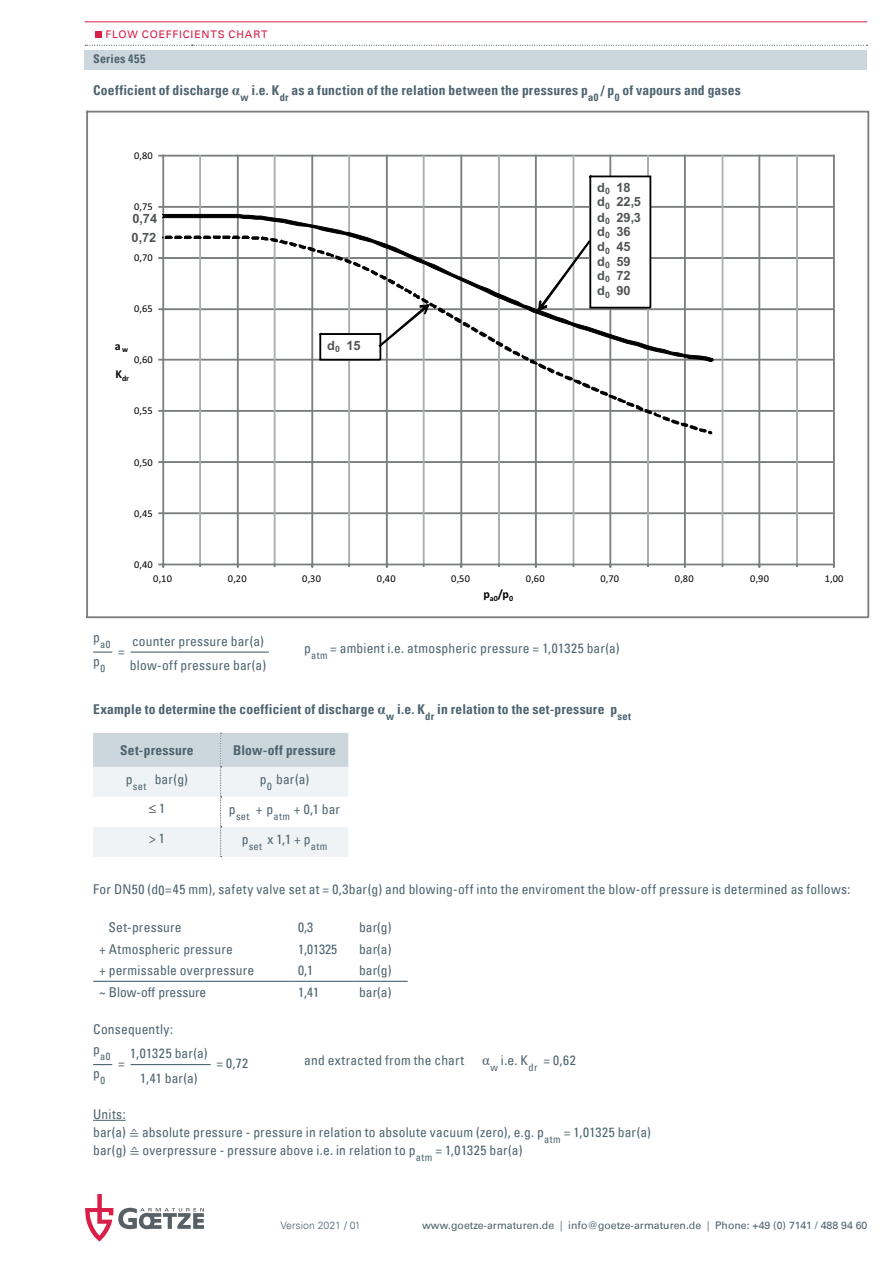
<style>
.page{position:relative;width:893px;height:1263px;background:#fff}
.page>*{position:absolute;margin:0;border:0;box-sizing:border-box;transform-origin:0 0}
.t1{font:condensed 13.5px/24.2px "Univers";letter-spacing:.015em;color:#4d636e}
.t2{font:700 condensed 13.5px "Univers";letter-spacing:.015em;color:#4d636e}
.t3{font:700 12.75px/14.7px "Arial";letter-spacing:.005em;color:#515455}
.t4{font:700 condensed 12px "Univers";letter-spacing:.02em;color:#4d636e}
.t5{font:700 12px "Calibri";color:#000001}
.t6{font:10.5px "Univers";color:#4d636e}
.t7{font:10.5px "Univers";letter-spacing:.08em;color:#d91e47}
.t8{font:300 10.5px "Univers";color:#4d636e}
.t9{font:condensed 10.5px "Univers";color:#4d636e}
.t10{font:10.35px "Calibri";letter-spacing:.03em;color:#000001}
.t11{font:700 7.95px "Calibri";color:#000001}
.s1{font-family:"Times New Roman";font-stretch:normal;font-size:15px}
.s2{color:#231f20}
.s3{font-family:"Cambria Math";font-stretch:normal}
.s4{font-weight:300}
</style>
<div class="page">
<svg style="left:85px;top:1194px;width:119px;height:47px"></svg>
<svg style="left:86px;top:110px;width:783px;height:508px"></svg>
<svg style="left:538px;top:175px;width:114px;height:136px"></svg>
<svg style="left:319px;top:304px;width:111px;height:57px"></svg>
<svg style="left:93px;top:651px;width:19px;height:2px"></svg>
<hr style="left:131px;top:651px;width:138px;height:2px;background:#4d636e">
<svg style="left:93px;top:733px;width:255px;height:124px"></svg>
<hr style="left:93px;top:1120px;width:33px;height:1px;background:#4d636e">
<hr style="left:85px;top:21px;width:782px;height:1px;background:#d91e47">
<div style="left:95px;top:32px;width:7px;height:6px;background:#d91e47"></div>
<div style="left:85px;top:50px;width:782px;height:19px;background:#ccd6dd"></div>
<svg style="left:85px;top:45px;width:782px;height:1px"></svg>
<hr style="left:93px;top:981px;width:199px;height:1px;background:#4d636e">
<hr style="left:292px;top:981px;width:61px;height:1px;background:#4d636e">
<hr style="left:353px;top:981px;width:55px;height:1px;background:#4d636e">
<svg style="left:93px;top:1064px;width:19px;height:1px"></svg>
<hr style="left:131px;top:1064px;width:80px;height:1px;background:#4d636e">
<p class="t7" style="left:106px;top:28px;width:45px">Flow coefficients</p>
<p class="t7" style="left:229px;top:28px;width:40px">CHART</p>
<p class="t4" style="left:93px;top:52px;width:54px">Series 455</p>
<p class="t2" style="left:93px;top:82px;width:649px">Coefficient of discharge <span class="s1">α</span><sub>w</sub> i.e. K<sub>dr</sub> as a function of the relation between the pressures p<sub>a0</sub> / p<sub>0</sub> of vapours and gases</p>
<p class="t10" style="left:134px;top:149px;width:20px">0,80</p>
<p class="t10" style="left:134px;top:200px;width:20px">0,75</p>
<p class="t3" style="left:132px;top:209px;width:27px;line-height:19.2px">0,74<br>0,72</p>
<p class="t10" style="left:134px;top:250px;width:20px">0,70</p>
<p class="t10" style="left:134px;top:301px;width:20px">0,65</p>
<p class="t5" style="left:115px;top:337px;width:15px">a<sub>w</sub></p>
<p class="t11" style="left:116px;top:373px;width:15px"><sup>K</sup>dr</p>
<p class="t10" style="left:134px;top:353px;width:20px">0,60</p>
<p class="t10" style="left:134px;top:404px;width:20px">0,55</p>
<p class="t10" style="left:134px;top:455px;width:20px">0,50</p>
<p class="t10" style="left:134px;top:506px;width:20px">0,45</p>
<p class="t10" style="left:134px;top:557px;width:20px">0,40</p>
<p class="t3" style="left:327px;top:338px;width:35px">d<sub>0</sub> 15</p>
<p class="t3" style="left:597px;top:180px;width:45px">d<sub>0</sub> 18 d<sub>0</sub> 22,5 d<sub>0</sub> 29,3 d<sub>0</sub> 36 d<sub>0</sub> 45 d<sub>0</sub> 59 d<sub>0</sub> 72 d<sub>0</sub> 90</p>
<p class="t10" style="left:153px;top:571px;width:20px">0,10</p>
<p class="t10" style="left:228px;top:571px;width:20px">0,20</p>
<p class="t10" style="left:302px;top:571px;width:20px">0,30</p>
<p class="t10" style="left:377px;top:571px;width:20px">0,40</p>
<p class="t10" style="left:451px;top:571px;width:20px">0,50</p>
<p class="t10" style="left:526px;top:571px;width:20px">0,60</p>
<p class="t10" style="left:600px;top:571px;width:20px">0,70</p>
<p class="t10" style="left:675px;top:571px;width:20px">0,80</p>
<p class="t10" style="left:750px;top:571px;width:20px">0,90</p>
<p class="t10" style="left:825px;top:571px;width:20px">1,00</p>
<p class="t5" style="left:483px;top:586px;width:31px">p<sub>a0</sub>/p<sub>0</sub></p>
<p class="t9" style="left:93px;top:637px;width:19px"><sup>p</sup>a0</p>
<p class="t1" style="left:93px;top:649px;width:13px">p<sub>0</sub></p>
<p class="t1" style="left:130px;top:629px;width:138px">counter pressure bar(a) blow-off pressure bar(a)</p>
<p class="t1" style="left:118px;top:639px;width:8px">=</p>
<p class="t1" style="left:304px;top:636px;width:317px">p<sub>atm</sub> = ambient i.e. atmospheric pressure = 1,01325 bar(a)</p>
<p class="t2" style="left:93px;top:701px;width:539px">Example to determine the coefficient of discharge <span class="s1">α</span><sub>w</sub> i.e. K<sub>dr</sub> in relation to the set-pressure p<sub>set</sub></p>
<p class="t2" style="left:120px;top:742px;width:75px">Set-pressure</p>
<p class="t2" style="left:233px;top:742px;width:104px">Blow-off pressure</p>
<p class="t1" style="left:126px;top:767px;width:64px">p<sub>set</sub> bar(g)</p>
<p class="t1" style="left:260px;top:767px;width:51px">p<sub>0</sub> bar(a)</p>
<p class="t1" style="left:149px;top:795px;width:18px"><span class="s2">≤</span>1</p>
<p class="t1" style="left:229px;top:797px;width:113px">p<sub>set</sub> + p<sub>atm</sub> + 0,1 bar</p>
<p class="t1" style="left:149px;top:825px;width:17px">&gt; 1</p>
<p class="t1" style="left:242px;top:827px;width:87px">p<sub>set</sub> x 1,1 + p<sub>atm</sub></p>
<p class="t1" style="left:93px;top:876px;width:759px">For DN50 (d0=45 mm), safety valve set at = 0,3bar(g) and blowing-off into the enviroment the blow-off pressure is determined as follows:</p>
<p class="t1" style="left:108px;top:915px;width:75px">Set-pressure</p>
<p class="t1" style="left:298px;top:915px;width:16px">0,3</p>
<p class="t1" style="left:359px;top:915px;width:34px">bar(g)</p>
<p class="t1" style="left:99px;top:936px;width:135px">+ Atmospheric pressure</p>
<p class="t1" style="left:298px;top:936px;width:40px">1,01325</p>
<p class="t1" style="left:359px;top:936px;width:34px">bar(a)</p>
<p class="t1" style="left:99px;top:958px;width:157px">+ permissable overpressure</p>
<p class="t1" style="left:298px;top:958px;width:16px">0,1</p>
<p class="t1" style="left:359px;top:958px;width:34px">bar(g)</p>
<p class="t1" style="left:99px;top:980px;width:109px">~ Blow-off pressure</p>
<p class="t1" style="left:298px;top:980px;width:22px">1,41</p>
<p class="t1" style="left:359px;top:980px;width:34px">bar(a)</p>
<p class="t1" style="left:93px;top:1017px;width:81px">Consequently:</p>
<p class="t1" style="left:304px;top:1048px;width:273px">and extracted from the chart <span class="s1">α</span><sub>w</sub> i.e. K<sub>dr</sub> = 0,62</p>
<p class="t9" style="left:93px;top:1050px;width:19px"><sup>p</sup>a0</p>
<p class="t1" style="left:93px;top:1061px;width:13px">p<sub>0</sub></p>
<p class="t1" style="left:130px;top:1041px;width:79px;text-align:center">1,01325 bar(a)<br>1,41 bar(a)</p>
<p class="t1" style="left:118px;top:1051px;width:8px">=</p>
<p class="t1" style="left:216px;top:1051px;width:33px">= 0,72</p>
<p class="t1" style="left:93px;top:1105px;width:559px;line-height:18px">Units:<br>bar(a) <span class="s3">≙</span> absolute pressure - pressure in relation to absolute vacuum (zero), e.g. p<sub>atm</sub> = 1,01325 bar(a) bar(g) <span class="s3">≙</span> overpressure - pressure above i.e. in relation to p<sub>atm</sub> = 1,01325 bar(a)</p>
<p class="t8" style="left:281px;top:1219px;width:82px">Version 2021 / 01</p>
<p class="t6" style="left:422px;top:1219px;width:447px">www.goetze-armaturen.de <span class="s4">|</span> info@goetze-armaturen.de <span class="s4">|</span> Phone: +49 (0) 7141 / 488 94 60</p>
</div>
